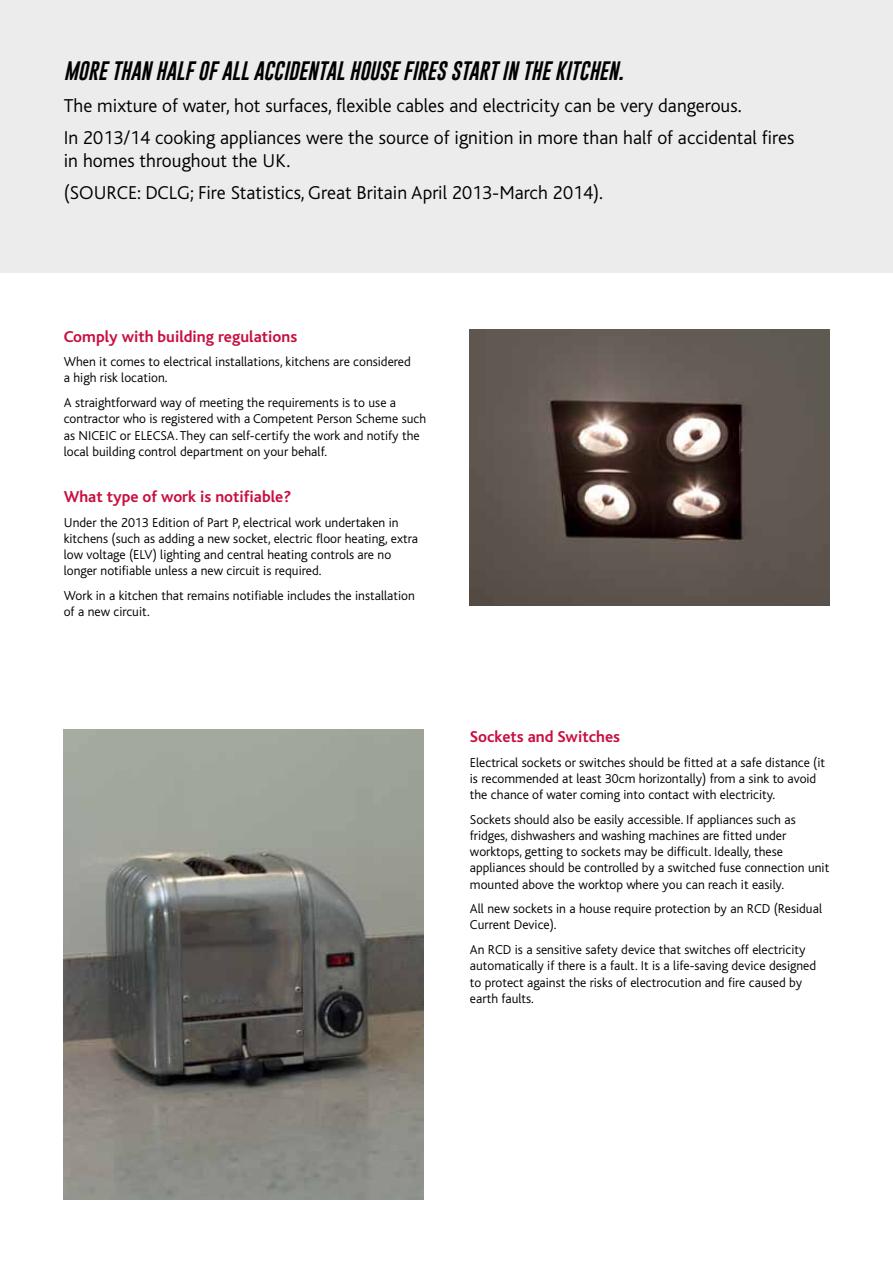
<style>
.page{position:relative;width:893px;height:1263px;background:#fff}
.page>*{position:absolute;margin:0;border:0;box-sizing:border-box;transform-origin:0 0}
.t1{font:300 19.5px/32px "Bliss";color:#000}
.t2{font:italic 19.5px "Gobold";color:#000}
.t3{font:700 16.5px "Bliss";color:#c80f3f}
.t4{font:300 13.5px/16.2px "Bliss";color:#000}
</style>
<div class="page">
<div style="left:0;top:0;width:893px;height:272px;background:#edecec"></div>
<img style="left:64px;top:729px;width:359px;height:470px">
<img style="left:470px;top:330px;width:359px;height:276px">
<h1 class="t2" style="left:64px;top:58px;width:69px">MORE THAN</h1>
<h1 class="t2" style="left:156px;top:58px;width:469px">HAL F OF ALL ACCIDENTAL HOUSE FIRES START IN THE KITCHEN.</h1>
<h1 class="t1" style="left:64px;top:90px;width:732px">The mixture of water, hot surfaces, flexible cables and electricity can be very dangerous.<br>In 2013/14 cooking appliances were the source of ignition in more than half of accidental fires</h1>
<h1 class="t1" style="left:64px;top:145px;width:541px">in homes throughout the UK.<br>(SOURCE: DCLG; Fire Statistics, Great Britain April 2013-March 2014).</h1>
<p class="t3" style="left:64px;top:328px;width:235px">Comply with building regulations</p>
<p class="t4" style="left:64px;top:354px;width:349px">When it comes to electrical installations, kitchens are considered a high risk location.</p>
<p class="t4" style="left:64px;top:395px;width:364px">A straightforward way of meeting the requirements is to use a contractor who is registered with a Competent Person Scheme such as NICEIC or ELECSA. They can self-certify the work and notify the local building control department on your behalf.</p>
<p class="t3" style="left:64px;top:488px;width:229px">What type of work is notifiable?</p>
<p class="t4" style="left:64px;top:514px;width:356px">Under the 2013 Edition of Part P, electrical work undertaken in kitchens (such as adding a new socket, electric floor heating, extra low voltage (ELV) lighting and central heating controls are no longer notifiable unless a new circuit is required.</p>
<p class="t4" style="left:64px;top:588px;width:353px">Work in a kitchen that remains notifiable includes the installation of a new circuit.</p>
<p class="t3" style="left:470px;top:728px;width:152px">Sockets and Switches</p>
<p class="t4" style="left:470px;top:754px;width:357px">Electrical sockets or switches should be fitted at a safe distance (it is recommended at least 30cm horizontally) from a sink to avoid the chance of water coming into contact with electricity.</p>
<p class="t4" style="left:470px;top:811px;width:361px">Sockets should also be easily accessible. If appliances such as fridges, dishwashers and washing machines are fitted under worktops, getting to sockets may be difficult. Ideally, these appliances should be controlled by a switched fuse connection unit mounted above the worktop where you can reach it easily.</p>
<p class="t4" style="left:470px;top:901px;width:354px">All new sockets in a house require protection by an RCD (Residual<br>Current Device).</p>
<p class="t4" style="left:470px;top:942px;width:348px">An RCD is a sensitive safety device that switches off electricity automatically if there is a fault. It is a life-saving device designed to protect against the risks of electrocution and fire caused by earth faults.</p>
</div>
